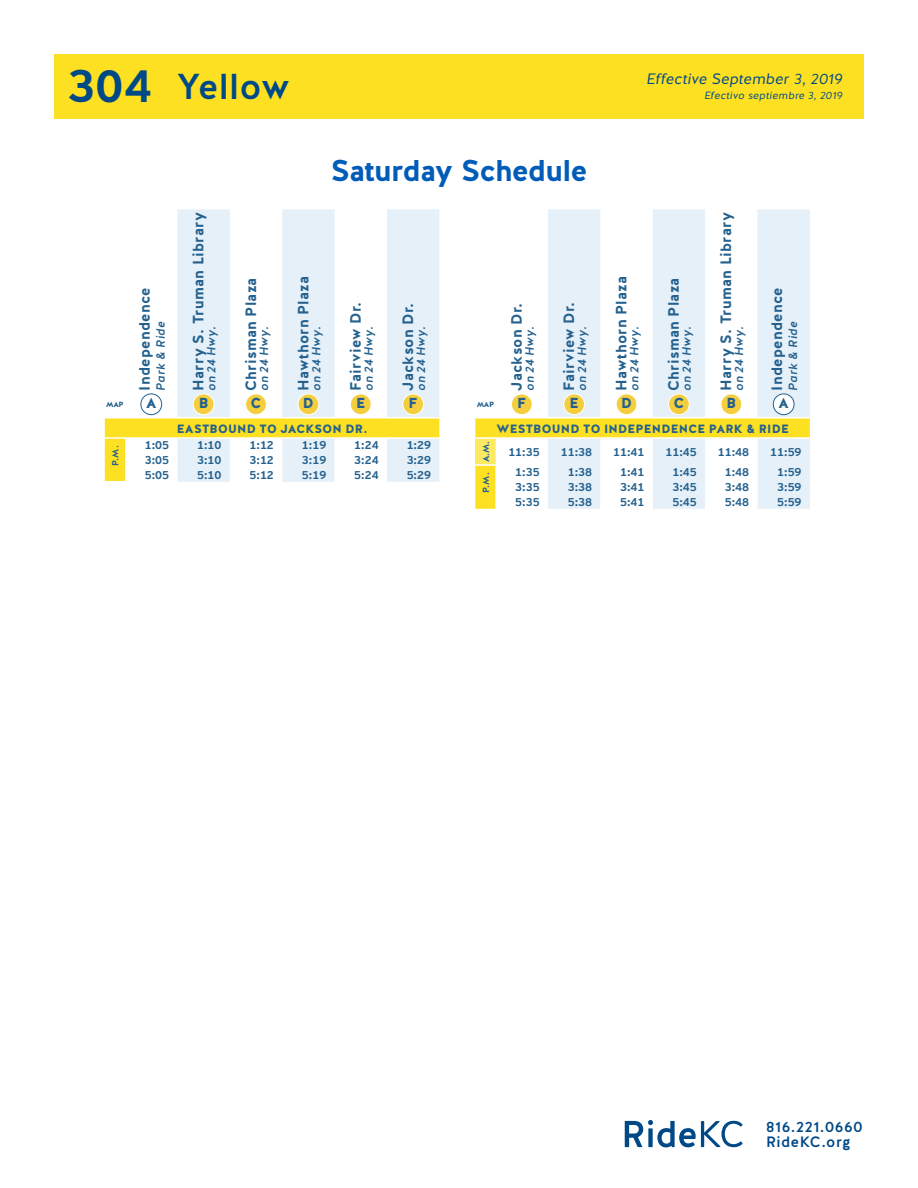
<style>
.page{position:relative;width:918px;height:1188px;background:#fff}
.page>*{position:absolute;margin:0;border:0;box-sizing:border-box;transform-origin:0 0}
.t1{font:500 36px "Halis GR";letter-spacing:.01em;color:#004987}
.t2{font:700 30px "Halis GR";letter-spacing:-.025em;color:#005cb9}
.t3{font:600 17.4px "Halis GR";color:#24618e}
.t4{font:700 15px "Halis GR";letter-spacing:.015em;color:#24618e}
.t5{font:italic 15px "Halis GR";letter-spacing:.005em;color:#004987}
.t6{font:500 15px/15px "Halis GR";letter-spacing:.03em;color:#004987}
.t7{font:italic 500 12px "Halis GR";letter-spacing:-.005em;color:#24618e}
.t8{font:900 12px "Halis GR";letter-spacing:.02em;color:#24618e}
.t9{font:700 11.25px "Interstate Mono";color:#24618e}
.t10{font:italic 10.5px "Halis GR";letter-spacing:.02em;color:#004987}
.t11{font:700 9px "Halis GR";color:#24618e}
.t12{font:900 7.5px "Halis GR";letter-spacing:-.05em;color:#24618e}
.s1{font-family:"Interstate Mono";font-weight:700;font-size:45px}
</style>
<div class="page">
<div style="left:54px;top:54px;width:810px;height:65px;background:#fde021"></div>
<svg style="left:625px;top:1120px;width:118px;height:27px"></svg>
<svg style="left:177px;top:209px;width:262px;height:208px;fill:#e6f0f8"></svg>
<svg style="left:105px;top:419px;width:334px;height:63px"></svg>
<hr style="left:105px;top:481px;width:20px;height:2px;background:#fff">
<hr style="left:105px;top:437px;width:20px;height:2px;background:#fff">
<hr style="left:125px;top:437px;width:52px;height:2px;background:#fff">
<hr style="left:177px;top:437px;width:53px;height:2px;background:#fff">
<hr style="left:230px;top:437px;width:52px;height:2px;background:#fff">
<hr style="left:282px;top:437px;width:53px;height:2px;background:#fff">
<hr style="left:335px;top:437px;width:52px;height:2px;background:#fff">
<hr style="left:387px;top:437px;width:52px;height:2px;background:#fff">
<div style="left:141px;top:394px;width:21px;height:21px;border:1px solid #24618e;border-radius:50%"></div>
<div style="left:193px;top:394px;width:21px;height:21px;background:#f5ce3e;border-radius:50%"></div>
<div style="left:193px;top:394px;width:21px;height:21px;border:1px solid #fff;border-radius:50%"></div>
<div style="left:246px;top:394px;width:20px;height:21px;background:#f5ce3e;border-radius:50%"></div>
<div style="left:245px;top:394px;width:22px;height:21px;border:1px solid #fff;border-radius:50%"></div>
<div style="left:298px;top:394px;width:21px;height:21px;background:#f5ce3e;border-radius:50%"></div>
<div style="left:298px;top:394px;width:21px;height:21px;border:1px solid #fff;border-radius:50%"></div>
<div style="left:350px;top:394px;width:21px;height:21px;background:#f5ce3e;border-radius:50%"></div>
<div style="left:350px;top:394px;width:22px;height:21px;border:1px solid #fff;border-radius:50%"></div>
<div style="left:403px;top:394px;width:21px;height:21px;background:#f5ce3e;border-radius:50%"></div>
<div style="left:402px;top:394px;width:22px;height:21px;border:1px solid #fff;border-radius:50%"></div>
<svg style="left:548px;top:209px;width:262px;height:208px;fill:#e6f0f8"></svg>
<svg style="left:475px;top:419px;width:335px;height:90px"></svg>
<hr style="left:475px;top:464px;width:21px;height:2px;background:#fff">
<hr style="left:475px;top:437px;width:21px;height:2px;background:#fff">
<hr style="left:496px;top:437px;width:52px;height:2px;background:#fff">
<hr style="left:548px;top:437px;width:52px;height:2px;background:#fff">
<hr style="left:600px;top:437px;width:53px;height:2px;background:#fff">
<hr style="left:653px;top:437px;width:52px;height:2px;background:#fff">
<hr style="left:705px;top:437px;width:53px;height:2px;background:#fff">
<hr style="left:758px;top:437px;width:52px;height:2px;background:#fff">
<div style="left:511px;top:394px;width:21px;height:21px;background:#f5ce3e;border-radius:50%"></div>
<div style="left:511px;top:394px;width:22px;height:21px;border:1px solid #fff;border-radius:50%"></div>
<div style="left:564px;top:394px;width:21px;height:21px;background:#f5ce3e;border-radius:50%"></div>
<div style="left:563px;top:394px;width:22px;height:21px;border:1px solid #fff;border-radius:50%"></div>
<div style="left:616px;top:394px;width:21px;height:21px;background:#f5ce3e;border-radius:50%"></div>
<div style="left:616px;top:394px;width:21px;height:21px;border:1px solid #fff;border-radius:50%"></div>
<div style="left:669px;top:394px;width:20px;height:21px;background:#f5ce3e;border-radius:50%"></div>
<div style="left:668px;top:394px;width:22px;height:21px;border:1px solid #fff;border-radius:50%"></div>
<div style="left:721px;top:394px;width:21px;height:21px;background:#f5ce3e;border-radius:50%"></div>
<div style="left:721px;top:394px;width:21px;height:21px;border:1px solid #fff;border-radius:50%"></div>
<div style="left:773px;top:394px;width:21px;height:21px;background:#fff;border-radius:50%"></div>
<div style="left:773px;top:394px;width:21px;height:21px;border:1px solid #24618e;border-radius:50%"></div>
<h1 class="t1" style="left:68px;top:63px;width:224px"><span class="s1">304</span> Yellow</h1>
<h3 class="t5" style="left:647px;top:69px;width:197px">Effective September 3, 2019</h3>
<p class="t10" style="left:704px;top:89px;width:140px">Efectivo septiembre 3, 2019</p>
<h3 class="t4" style="left:135px;top:391px;width:105px;rotate:-90deg">Independence</h3>
<p class="t7" style="left:153px;top:391px;width:71px;rotate:-90deg">Park &amp; Ride</p>
<h3 class="t4" style="left:189px;top:391px;width:180px;rotate:-90deg">Harry S. Truman Library</h3>
<p class="t7" style="left:204px;top:391px;width:66px;rotate:-90deg">on 24 Hwy.</p>
<h3 class="t4" style="left:241px;top:391px;width:115px;rotate:-90deg">Chrisman Plaza</h3>
<p class="t7" style="left:256px;top:391px;width:66px;rotate:-90deg">on 24 Hwy.</p>
<h2 class="t2" style="left:331px;top:151px;width:258px">Saturday Schedule</h2>
<h3 class="t4" style="left:293px;top:391px;width:116px;rotate:-90deg">Hawthorn Plaza</h3>
<p class="t7" style="left:309px;top:391px;width:66px;rotate:-90deg">on 24 Hwy.</p>
<h3 class="t4" style="left:346px;top:391px;width:90px;rotate:-90deg">Fairview Dr.</h3>
<p class="t7" style="left:361px;top:391px;width:66px;rotate:-90deg">on 24 Hwy.</p>
<h3 class="t4" style="left:398px;top:391px;width:89px;rotate:-90deg">Jackson Dr.</h3>
<p class="t7" style="left:413px;top:391px;width:66px;rotate:-90deg">on 24 Hwy.</p>
<h3 class="t4" style="left:507px;top:391px;width:89px;rotate:-90deg">Jackson Dr.</h3>
<p class="t7" style="left:522px;top:391px;width:66px;rotate:-90deg">on 24 Hwy.</p>
<h3 class="t4" style="left:559px;top:391px;width:90px;rotate:-90deg">Fairview Dr.</h3>
<p class="t7" style="left:574px;top:391px;width:66px;rotate:-90deg">on 24 Hwy.</p>
<h3 class="t4" style="left:612px;top:391px;width:116px;rotate:-90deg">Hawthorn Plaza</h3>
<p class="t7" style="left:627px;top:391px;width:66px;rotate:-90deg">on 24 Hwy.</p>
<h3 class="t4" style="left:664px;top:391px;width:115px;rotate:-90deg">Chrisman Plaza</h3>
<p class="t7" style="left:679px;top:391px;width:66px;rotate:-90deg">on 24 Hwy.</p>
<h3 class="t4" style="left:716px;top:391px;width:180px;rotate:-90deg">Harry S. Truman Library</h3>
<p class="t7" style="left:731px;top:391px;width:66px;rotate:-90deg">on 24 Hwy.</p>
<h3 class="t4" style="left:767px;top:391px;width:105px;rotate:-90deg">Independence</h3>
<p class="t7" style="left:785px;top:391px;width:71px;rotate:-90deg">Park &amp; Ride</p>
<p class="t12" style="left:106px;top:399px;width:19px">MAP</p>
<h3 class="t3" style="left:146px;top:391px;width:12px">A</h3>
<h3 class="t3" style="left:199px;top:391px;width:11px">B</h3>
<h3 class="t3" style="left:251px;top:391px;width:12px">C</h3>
<h3 class="t3" style="left:303px;top:391px;width:12px">D</h3>
<h3 class="t3" style="left:356px;top:391px;width:11px">E</h3>
<h3 class="t3" style="left:408px;top:391px;width:11px">F</h3>
<p class="t8" style="left:177px;top:421px;width:192px">EASTBOUND TO JACKSON DR.</p>
<p class="t11" style="left:110px;top:466px;width:22px;rotate:-90deg">P.M.</p>
<p class="t9" style="left:145px;top:439px;width:26px">1:05</p>
<p class="t9" style="left:197px;top:439px;width:26px">1:10</p>
<p class="t9" style="left:250px;top:439px;width:26px">1:12</p>
<p class="t9" style="left:302px;top:439px;width:26px">1:19</p>
<p class="t9" style="left:354px;top:439px;width:26px">1:24</p>
<p class="t9" style="left:407px;top:439px;width:26px">1:29</p>
<p class="t9" style="left:145px;top:454px;width:26px">3:05</p>
<p class="t9" style="left:197px;top:454px;width:26px">3:10</p>
<p class="t9" style="left:250px;top:454px;width:26px">3:12</p>
<p class="t9" style="left:302px;top:454px;width:26px">3:19</p>
<p class="t9" style="left:354px;top:454px;width:26px">3:24</p>
<p class="t9" style="left:407px;top:454px;width:26px">3:29</p>
<p class="t9" style="left:145px;top:468px;width:26px">5:05</p>
<p class="t9" style="left:197px;top:468px;width:26px">5:10</p>
<p class="t9" style="left:250px;top:468px;width:26px">5:12</p>
<p class="t9" style="left:302px;top:468px;width:26px">5:19</p>
<p class="t9" style="left:354px;top:468px;width:26px">5:24</p>
<p class="t9" style="left:407px;top:468px;width:26px">5:29</p>
<p class="t12" style="left:477px;top:399px;width:19px">MAP</p>
<h3 class="t3" style="left:517px;top:391px;width:11px">F</h3>
<h3 class="t3" style="left:569px;top:391px;width:11px">E</h3>
<h3 class="t3" style="left:621px;top:391px;width:12px">D</h3>
<h3 class="t3" style="left:674px;top:391px;width:12px">C</h3>
<h3 class="t3" style="left:726px;top:391px;width:11px">B</h3>
<h3 class="t3" style="left:779px;top:391px;width:12px">A</h3>
<p class="t8" style="left:496px;top:421px;width:294px">WESTBOUND TO INDEPENDENCE PARK &amp; RIDE</p>
<p class="t11" style="left:480px;top:462px;width:23px;rotate:-90deg">A.M.</p>
<p class="t9" style="left:508px;top:445px;width:33px">11:35</p>
<p class="t9" style="left:561px;top:445px;width:33px">11:38</p>
<p class="t9" style="left:613px;top:445px;width:33px">11:41</p>
<p class="t9" style="left:665px;top:445px;width:33px">11:45</p>
<p class="t9" style="left:718px;top:445px;width:33px">11:48</p>
<p class="t9" style="left:770px;top:445px;width:33px">11:59</p>
<p class="t11" style="left:480px;top:493px;width:22px;rotate:-90deg">P.M.</p>
<p class="t9" style="left:515px;top:466px;width:26px">1:35</p>
<p class="t9" style="left:568px;top:466px;width:26px">1:38</p>
<p class="t9" style="left:620px;top:466px;width:26px">1:41</p>
<p class="t9" style="left:672px;top:466px;width:26px">1:45</p>
<p class="t9" style="left:725px;top:466px;width:26px">1:48</p>
<p class="t9" style="left:777px;top:466px;width:26px">1:59</p>
<p class="t9" style="left:515px;top:481px;width:26px">3:35</p>
<p class="t9" style="left:568px;top:481px;width:26px">3:38</p>
<p class="t9" style="left:620px;top:481px;width:26px">3:41</p>
<p class="t9" style="left:672px;top:481px;width:26px">3:45</p>
<p class="t9" style="left:725px;top:481px;width:26px">3:48</p>
<p class="t9" style="left:777px;top:481px;width:26px">3:59</p>
<p class="t9" style="left:515px;top:495px;width:26px">5:35</p>
<p class="t9" style="left:568px;top:495px;width:26px">5:38</p>
<p class="t9" style="left:620px;top:495px;width:26px">5:41</p>
<p class="t9" style="left:672px;top:495px;width:26px">5:45</p>
<p class="t9" style="left:725px;top:495px;width:26px">5:48</p>
<p class="t9" style="left:777px;top:495px;width:26px">5:59</p>
<h3 class="t6" style="left:766px;top:1119px;width:98px">816.221.0660<br>RideKC.org</h3>
</div>
